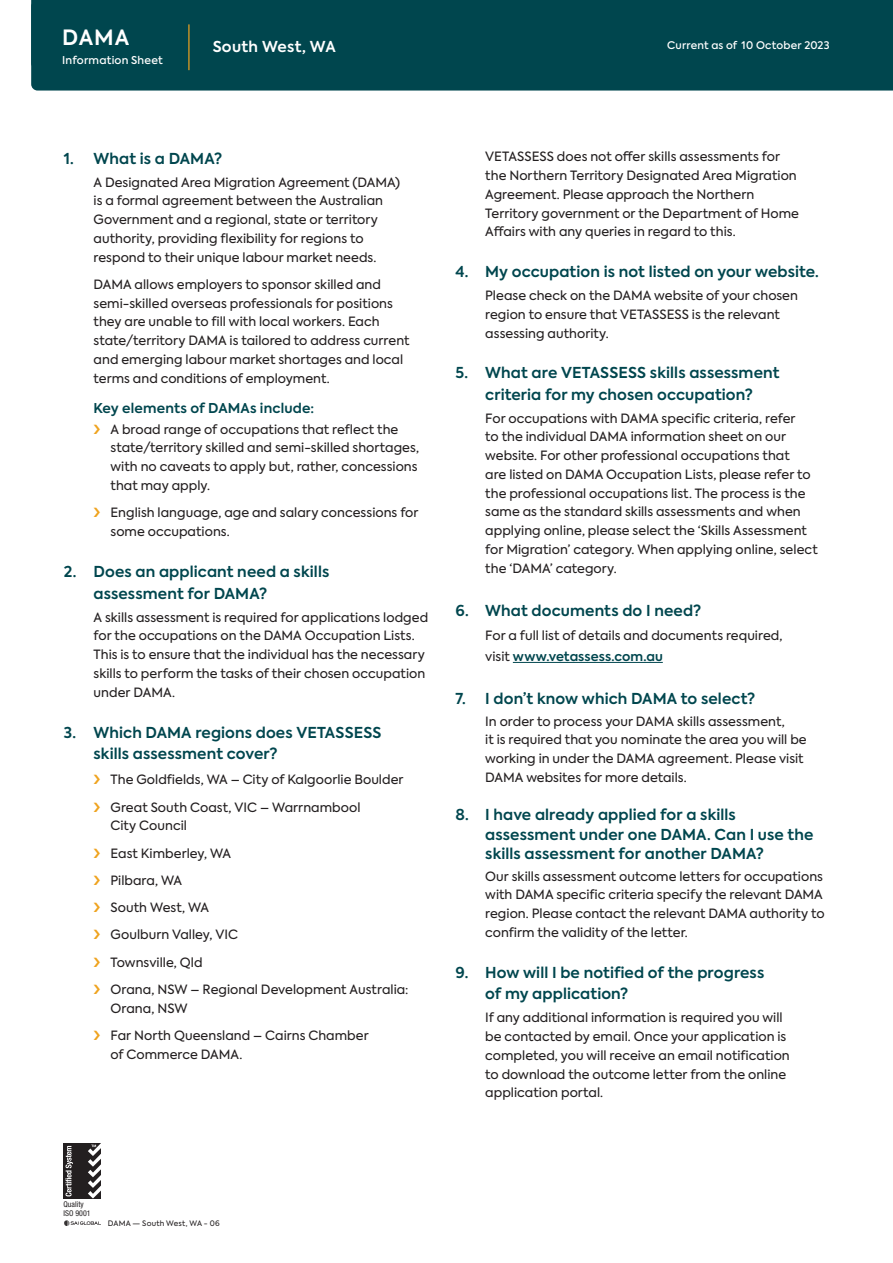
<style>
.page{position:relative;width:893px;height:1263px;background:#fff}
.page>*{position:absolute;margin:0;border:0;box-sizing:border-box;transform-origin:0 0}
.t1{font:600 21px "Axiforma";color:#fff}
.t2{font:600 15px/21.6px "Axiforma";letter-spacing:.01em;color:#00464e}
.t3{font:600 15px "Axiforma";letter-spacing:.015em;color:#fff}
.t4{font:600 13.5px "Axiforma";letter-spacing:.015em;color:#00464e}
.DAMA_Body_Copy_Indent_7mm{font:12.75px/18.8px "Axiforma";letter-spacing:.005em;color:#231f20}
.t5{font:500 10.8px "Axiforma";letter-spacing:.02em;color:#fff}
.t6{font:500 10.5px "Axiforma";letter-spacing:.02em;color:#fff}
.t7{font:condensed 7.95px/9.4px "Helvetica Neue";color:#231f20}
.t8{font:7.5px "Axiforma";letter-spacing:.025em;color:#231f20}
.s1{font-weight:600;color:#00464e}
</style>
<div class="page">
<div style="left:64px;top:1143px;width:37px;height:55px;background:#231f20"></div>
<svg style="left:66px;top:1146px;width:7px;height:50px"></svg>
<svg style="left:88px;top:1143px;width:13px;height:55px"></svg>
<svg style="left:64px;top:1220px;width:37px;height:6px"></svg>
<hr style="left:513px;top:662px;width:150px;height:1px;background:#00464e">
<div style="left:31px;top:0;width:862px;height:91px;background:#00464e"></div>
<hr style="left:188px;top:24px;width:2px;height:46px;background:#efa31f">
<p class="t1" style="left:62px;top:23px;width:68px">DAMA</p>
<p class="t5" style="left:62px;top:53px;width:102px">Information Sheet</p>
<p class="t3" style="left:213px;top:36px;width:124px">South West, WA</p>
<p class="t6" style="left:667px;top:39px;width:164px">Current as of 10 October 2023</p>
<p class="t2" style="left:64px;top:147px;width:160px">1. What is a DAMA?</p>
<p class="DAMA_Body_Copy_Indent_7mm" style="left:94px;top:173px;width:308px">A Designated Area Migration Agreement (DAMA) is a formal agreement between the Australian Government and a regional, state or territory authority, providing flexibility for regions to respond to their unique labour market needs.</p>
<p class="DAMA_Body_Copy_Indent_7mm" style="left:94px;top:275px;width:318px">DAMA allows employers to sponsor skilled and semi-skilled overseas professionals for positions they are unable to fill with local workers. Each state/territory DAMA is tailored to address current and emerging labour market shortages and local terms and conditions of employment.</p>
<p class="t4" style="left:94px;top:399px;width:222px">Key elements of DAMAs include:</p>
<p class="DAMA_Body_Copy_Indent_7mm" style="left:111px;top:420px;width:310px">A broad range of occupations that reflect the state/territory skilled and semi-skilled shortages, with no caveats to apply but, rather, concessions that may apply.</p>
<p class="DAMA_Body_Copy_Indent_7mm" style="left:111px;top:503px;width:309px">English language, age and salary concessions for some occupations.</p>
<p class="t2" style="left:94px;top:561px;width:237px;text-indent:-30px">2. Does an applicant need a skills assessment for DAMA?</p>
<p class="DAMA_Body_Copy_Indent_7mm" style="left:94px;top:608px;width:336px">A skills assessment is required for applications lodged for the occupations on the DAMA Occupation Lists.<br>This is to ensure that the individual has the necessary skills to perform the tasks of their chosen occupation under DAMA.</p>
<p class="t2" style="left:94px;top:722px;width:289px;text-indent:-30px">3. Which DAMA regions does VETASSESS skills assessment cover?</p>
<p class="DAMA_Body_Copy_Indent_7mm" style="left:111px;top:770px;width:294px">The Goldfields, WA – City of Kalgoorlie Boulder</p>
<p class="DAMA_Body_Copy_Indent_7mm" style="left:111px;top:798px;width:251px">Great South Coast, VIC – Warrnambool<br>City Council</p>
<p class="DAMA_Body_Copy_Indent_7mm" style="left:111px;top:844px;width:122px">East Kimberley, WA</p>
<p class="DAMA_Body_Copy_Indent_7mm" style="left:111px;top:871px;width:73px">Pilbara, WA</p>
<p class="DAMA_Body_Copy_Indent_7mm" style="left:111px;top:898px;width:100px">South West, WA</p>
<p class="DAMA_Body_Copy_Indent_7mm" style="left:111px;top:925px;width:129px">Goulburn Valley, VIC</p>
<p class="DAMA_Body_Copy_Indent_7mm" style="left:111px;top:953px;width:94px">Townsville, Qld</p>
<p class="DAMA_Body_Copy_Indent_7mm" style="left:111px;top:980px;width:299px">Orana, NSW – Regional Development Australia:<br>Orana, NSW</p>
<p class="DAMA_Body_Copy_Indent_7mm" style="left:111px;top:1026px;width:260px">Far North Queensland – Cairns Chamber of Commerce DAMA.</p>
<p class="DAMA_Body_Copy_Indent_7mm" style="left:485px;top:148px;width:315px">VETASSESS does not offer skills assessments for the Northern Territory Designated Area Migration Agreement. Please approach the Northern Territory government or the Department of Home Affairs with any queries in regard to this.</p>
<p class="t2" style="left:455px;top:261px;width:365px">4. My occupation is not listed on your website.</p>
<p class="DAMA_Body_Copy_Indent_7mm" style="left:485px;top:286px;width:314px">Please check on the DAMA website of your chosen region to ensure that VETASSESS is the relevant assessing authority.</p>
<p class="t2" style="left:455px;top:362px;width:326px;text-align:center">5. What are VETASSESS skills assessment criteria for my chosen occupation?</p>
<p class="DAMA_Body_Copy_Indent_7mm" style="left:485px;top:409px;width:327px">For occupations with DAMA specific criteria, refer to the individual DAMA information sheet on our website. For other professional occupations that are listed on DAMA Occupation Lists, please refer to the professional occupations list. The process is the</p>
<p class="DAMA_Body_Copy_Indent_7mm" style="left:485px;top:503px;width:334px">same as the standard skills assessments and when applying online, please select the ‘Skills Assessment for Migration’ category. When applying online, select the ‘DAMA’ category.</p>
<p class="t2" style="left:455px;top:600px;width:247px">6. What documents do I need?</p>
<p class="DAMA_Body_Copy_Indent_7mm" style="left:485px;top:624px;width:299px;line-height:21.6px">For a full list of details and documents required, visit <span class="s1">www.vetassess.com.au</span></p>
<p class="t2" style="left:455px;top:688px;width:301px">7. I don’t know which DAMA to select?</p>
<p class="DAMA_Body_Copy_Indent_7mm" style="left:485px;top:712px;width:323px">In order to process your DAMA skills assessment,<br>it is required that you nominate the area you will be working in under the DAMA agreement. Please visit DAMA websites for more details.</p>
<p class="t2" style="left:485px;top:805px;width:330px;line-height:19.5px;text-indent:-30px">8. I have already applied for a skills assessment under one DAMA. Can I use the skills assessment for another DAMA?</p>
<p class="DAMA_Body_Copy_Indent_7mm" style="left:485px;top:867px;width:341px">Our skills assessment outcome letters for occupations with DAMA specific criteria specify the relevant DAMA region. Please contact the relevant DAMA authority to confirm the validity of the letter.</p>
<p class="t2" style="left:485px;top:962px;width:281px;text-indent:-30px">9. How will I be notified of the progress of my application?</p>
<p class="DAMA_Body_Copy_Indent_7mm" style="left:485px;top:1008px;width:306px">If any additional information is required you will be contacted by email. Once your application is completed, you will receive an email notification to download the outcome letter from the online application portal.</p>
<p class="t7" style="left:64px;top:1199px;width:29px">Quality<br>ISO 9001</p>
<p class="t8" style="left:108px;top:1218px;width:113px">DAMA — South West, WA - 06</p>
</div>
